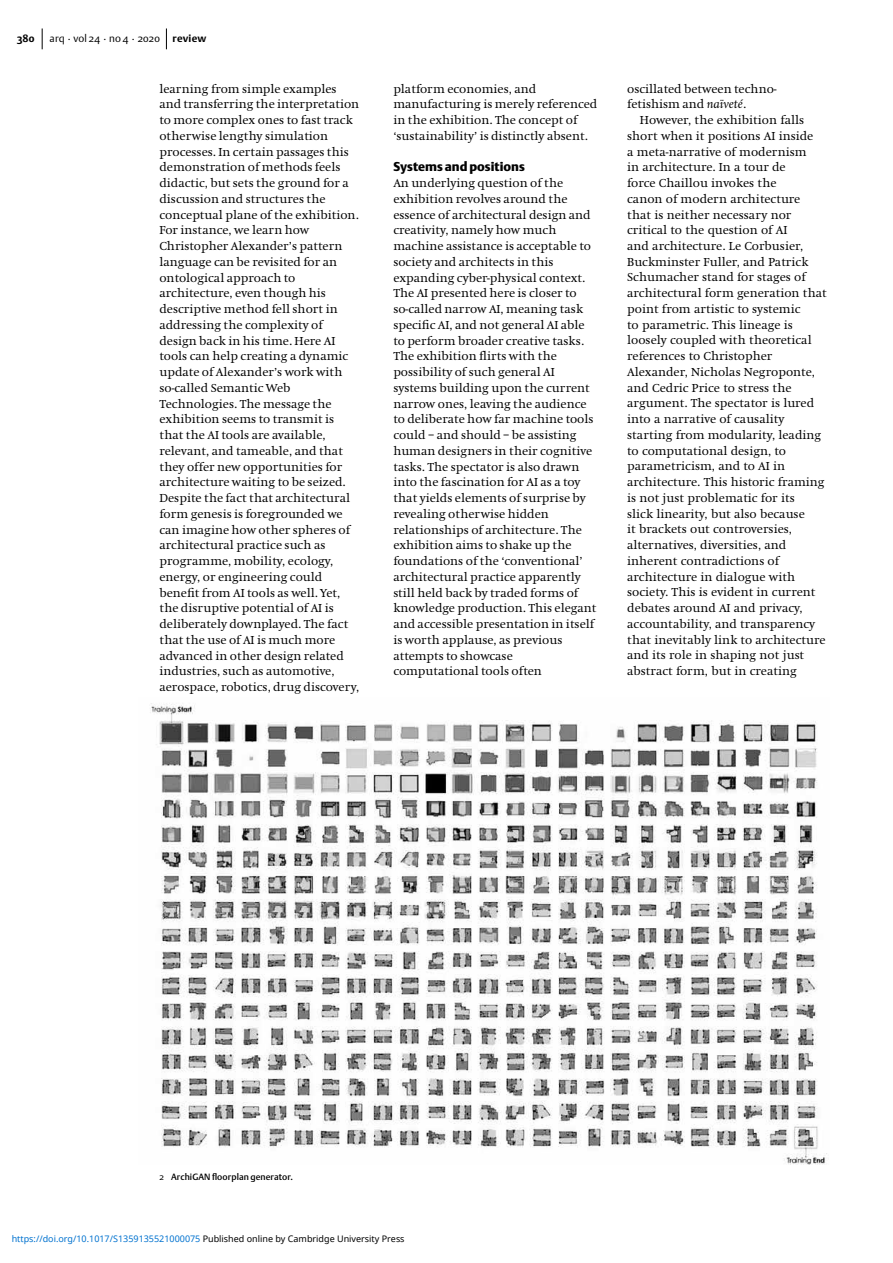
<style>
.page{position:relative;width:893px;height:1263px;background:#fff}
.page>*{position:absolute;margin:0;border:0;box-sizing:border-box;transform-origin:0 0}
.t1{font:12.75px "DTL Argo ST Black";color:#000}
.t2{font:12px/15.8px "Hollander";color:#000}
.t3{font:10.5px "DTL Argo ST Light";color:#000}
.t4{font:700 10.5px "DTL Argo ST";color:#000}
.t5{font:9px "Noto Sans";color:#0172cf}
.t6{font:9px "DTL Argo ST Medium";letter-spacing:.01em;color:#000}
.s1{font-family:"DTL Argo ST";font-weight:700}
.s2{font-style:italic}
.s3{font-family:"DTL Argo ST Light"}
.s4{color:#000}
</style>
<div class="page">
<svg style="left:42px;top:28px;width:1px;height:21px"></svg>
<svg style="left:166px;top:28px;width:1px;height:21px"></svg>
<img style="left:150px;top:703px;width:677px;height:462px">
<p class="t4" style="left:17px;top:32px;width:19px">380</p>
<p class="t3" style="left:50px;top:32px;width:158px">arq . vol 24 . no 4 . 2020 <span class="s1">review</span></p>
<p class="t2" style="left:159px;top:81px;width:201px">learning from simple examples and transferring the interpretation to more complex ones to fast track otherwise lengthy simulation processes. In certain passages this demonstration of methods feels didactic, but sets the ground for a discussion and structures the conceptual plane of the exhibition.<br>For instance, we learn how<br>Christopher Alexander’s pattern language can be revisited for an ontological approach to architecture, even though his descriptive method fell short in addressing the complexity of design back in his time. Here AI tools can help creating a dynamic update of Alexander’s work with so-called Semantic Web<br>Technologies. The message the exhibition seems to transmit is that the AI tools are available, relevant, and tameable, and that they offer new opportunities for architecture waiting to be seized.<br>Despite the fact that architectural form genesis is foregrounded we can imagine how other spheres of architectural practice such as programme, mobility, ecology, energy, or engineering could benefit from AI tools as well. Yet, the disruptive potential of AI is deliberately downplayed. The fact that the use of AI is much more advanced in other design related industries, such as automotive, aerospace, robotics, drug discovery,</p>
<p class="t2" style="left:393px;top:81px;width:206px">platform economies, and manufacturing is merely referenced in the exhibition. The concept of ‘sustainability’ is distinctly absent.</p>
<p class="t1" style="left:393px;top:159px;width:133px">Systems and positions</p>
<p class="t2" style="left:393px;top:175px;width:205px">An underlying question of the exhibition revolves around the essence of architectural design and creativity, namely how much machine assistance is acceptable to society and architects in this expanding cyber-physical context.<br>The AI presented here is closer to so-called narrow AI, meaning task specific AI, and not general AI able to perform broader creative tasks.<br>The exhibition flirts with the possibility of such general AI systems building upon the current narrow ones, leaving the audience to deliberate how far machine tools could – and should – be assisting human designers in their cognitive tasks. The spectator is also drawn into the fascination for AI as a toy that yields elements of surprise by revealing otherwise hidden relationships of architecture. The exhibition aims to shake up the foundations of the ‘conventional’ architectural practice apparently still held back by traded forms of knowledge production. This elegant and accessible presentation in itself is worth applause, as previous attempts to showcase computational tools often</p>
<p class="t2" style="left:627px;top:81px;width:151px">oscillated between techno&shy;fetishism and <span class="s2">naïveté</span>.</p>
<p class="t2" style="left:627px;top:112px;width:201px;text-indent:13px">However, the exhibition falls short when it positions AI inside<br>a meta-narrative of modernism<br>in architecture. In a tour de<br>force Chaillou invokes the<br>canon of modern architecture that is neither necessary nor critical to the question of AI<br>and architecture. Le Corbusier,<br>Buckminster Fuller, and Patrick<br>Schumacher stand for stages of architectural form generation that point from artistic to systemic<br>to parametric. This lineage is loosely coupled with theoretical references to Christopher<br>Alexander, Nicholas Negroponte, and Cedric Price to stress the argument. The spectator is lured into a narrative of causality starting from modularity, leading to computational design, to parametricism, and to AI in architecture. This historic framing is not just problematic for its<br>slick linearity, but also because<br>it brackets out controversies, alternatives, diversities, and inherent contradictions of architecture in dialogue with society. This is evident in current debates around AI and privacy, accountability, and transparency that inevitably link to architecture and its role in shaping not just abstract form, but in creating</p>
<p class="t6" style="left:159px;top:1172px;width:135px"><span class="s3">2</span> ArchiGAN floorplan generator.</p>
<p class="t5" style="left:12px;top:1232px;width:394px">https://doi.org/10.1017/S1359135521000075 <span class="s4">Published online by Cambridge University Press</span></p>
</div>
